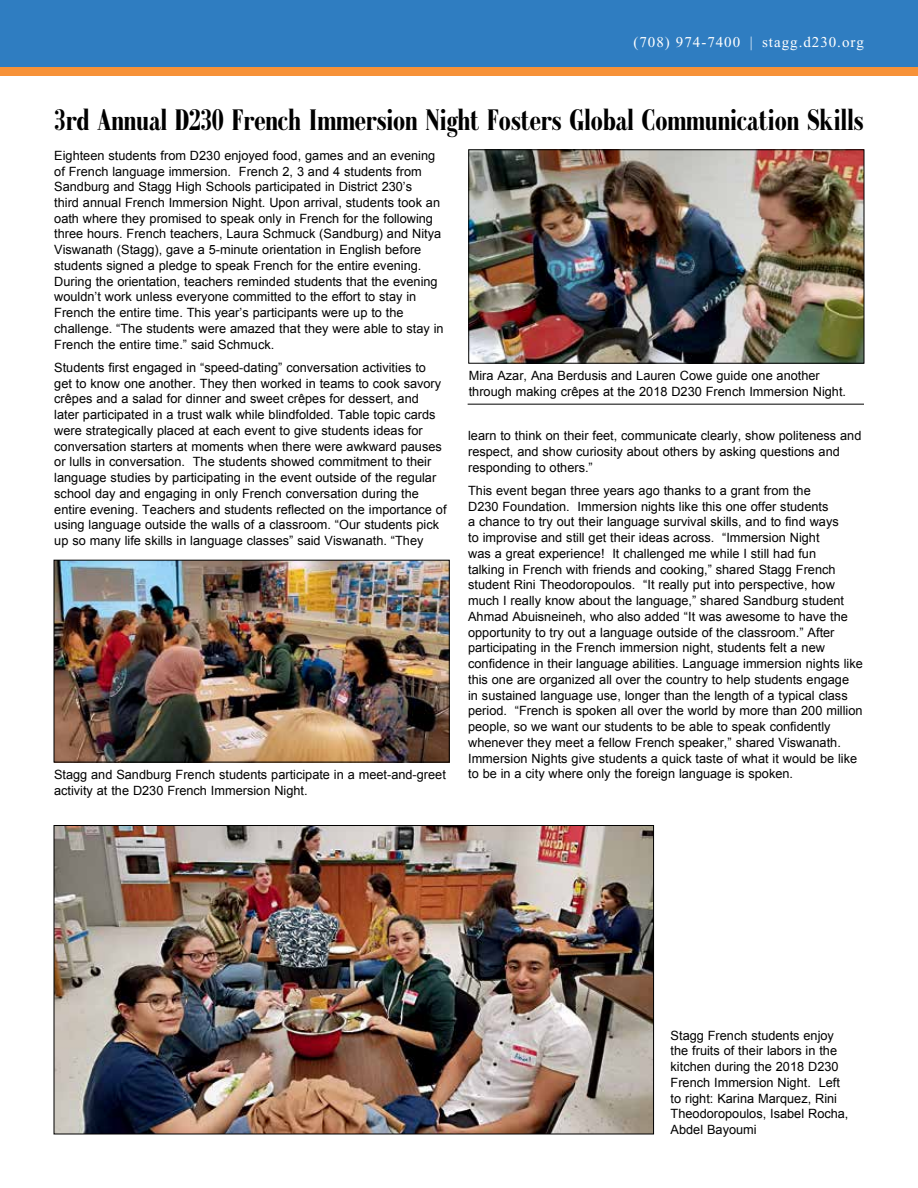
<style>
.page{position:relative;width:918px;height:1188px;background:#fff}
.page>*{position:absolute;margin:0;border:0;box-sizing:border-box;transform-origin:0 0}
.t1{font:700 30px "Galileo FLF";letter-spacing:-.02em;color:#000;scale:.96 1}
.t2{font:15px "Times New Roman";letter-spacing:.065em;color:#fff}
.t3{font:12.75px/15.8px "Arial";color:#000}
</style>
<div class="page">
<div style="left:0;top:0;width:918px;height:68px;background:#2f7dc1"></div>
<div style="left:0;top:68px;width:918px;height:8px;background:#f79239"></div>
<img style="left:56px;top:827px;width:596px;height:305px">
<img style="left:470px;top:151px;width:392px;height:211px">
<div style="left:468px;top:149px;width:396px;height:215px;border:1px solid #000"></div>
<img style="left:56px;top:562px;width:392px;height:198px">
<div style="left:54px;top:560px;width:396px;height:202px;border:1px solid #000"></div>
<hr style="left:468px;top:404px;width:396px;height:1px;background:#000">
<p class="t2" style="left:633px;top:34px;width:232px">(708) 974-7400 | stagg.d230.org</p>
<h1 class="t1" style="left:54px;top:105px;width:845px">3rd Annual D230 French Immersion Night Fosters Global Communication Skills</h1>
<p class="t3" style="left:54px;top:148px;width:391px">Eighteen students from D230 enjoyed food, games and an evening of French language immersion. French 2, 3 and 4 students from Sandburg and Stagg High Schools participated in District 230’s<br>third annual French Immersion Night. Upon arrival, students took an oath where they promised to speak only in French for the following three hours. French teachers, Laura Schmuck (Sandburg) and Nitya Viswanath (Stagg), gave a 5-minute orientation in English before students signed a pledge to speak French for the entire evening.<br>During the orientation, teachers reminded students that the evening wouldn’t work unless everyone committed to the effort to stay in French the entire time. This year’s participants were up to the challenge. “The students were amazed that they were able to stay in French the entire time.” said Schmuck.</p>
<p class="t3" style="left:54px;top:360px;width:394px">Students first engaged in “speed-dating” conversation activities to get to know one another. They then worked in teams to cook savory crêpes and a salad for dinner and sweet crêpes for dessert, and later participated in a trust walk while blindfolded. Table topic cards were strategically placed at each event to give students ideas for conversation starters at moments when there were awkward pauses or lulls in conversation. The students showed commitment to their language studies by participating in the event outside of the regular school day and engaging in only French conversation during the entire evening. Teachers and students reflected on the importance of using language outside the walls of a classroom. “Our students pick up so many life skills in language classes” said Viswanath. “They</p>
<p class="t3" style="left:469px;top:368px;width:379px">Mira Azar, Ana Berdusis and Lauren Cowe guide one another through making crêpes at the 2018 D230 French Immersion Night.</p>
<p class="t3" style="left:468px;top:428px;width:395px">learn to think on their feet, communicate clearly, show politeness and respect, and show curiosity about others by asking questions and responding to others.”</p>
<p class="t3" style="left:468px;top:483px;width:396px">This event began three years ago thanks to a grant from the<br>D230 Foundation. Immersion nights like this one offer students<br>a chance to try out their language survival skills, and to find ways<br>to improvise and still get their ideas across. “Immersion Night<br>was a great experience! It challenged me while I still had fun<br>talking in French with friends and cooking,” shared Stagg French student Rini Theodoropoulos. “It really put into perspective, how much I really know about the language,” shared Sandburg student Ahmad Abuisneineh, who also added “It was awesome to have the opportunity to try out a language outside of the classroom.” After participating in the French immersion night, students felt a new confidence in their language abilities. Language immersion nights like this one are organized all over the country to help students engage<br>in sustained language use, longer than the length of a typical class period. “French is spoken all over the world by more than 200 million people, so we want our students to be able to speak confidently whenever they meet a fellow French speaker,” shared Viswanath.<br>Immersion Nights give students a quick taste of what it would be like to be in a city where only the foreign language is spoken.</p>
<p class="t3" style="left:54px;top:767px;width:393px">Stagg and Sandburg French students participate in a meet-and-greet activity at the D230 French Immersion Night.</p>
<p class="t3" style="left:671px;top:1027px;width:179px">Stagg French students enjoy the fruits of their labors in the kitchen during the 2018 D230<br>French Immersion Night. Left to right: Karina Marquez, Rini<br>Theodoropoulos, Isabel Rocha,<br>Abdel Bayoumi</p>
</div>
